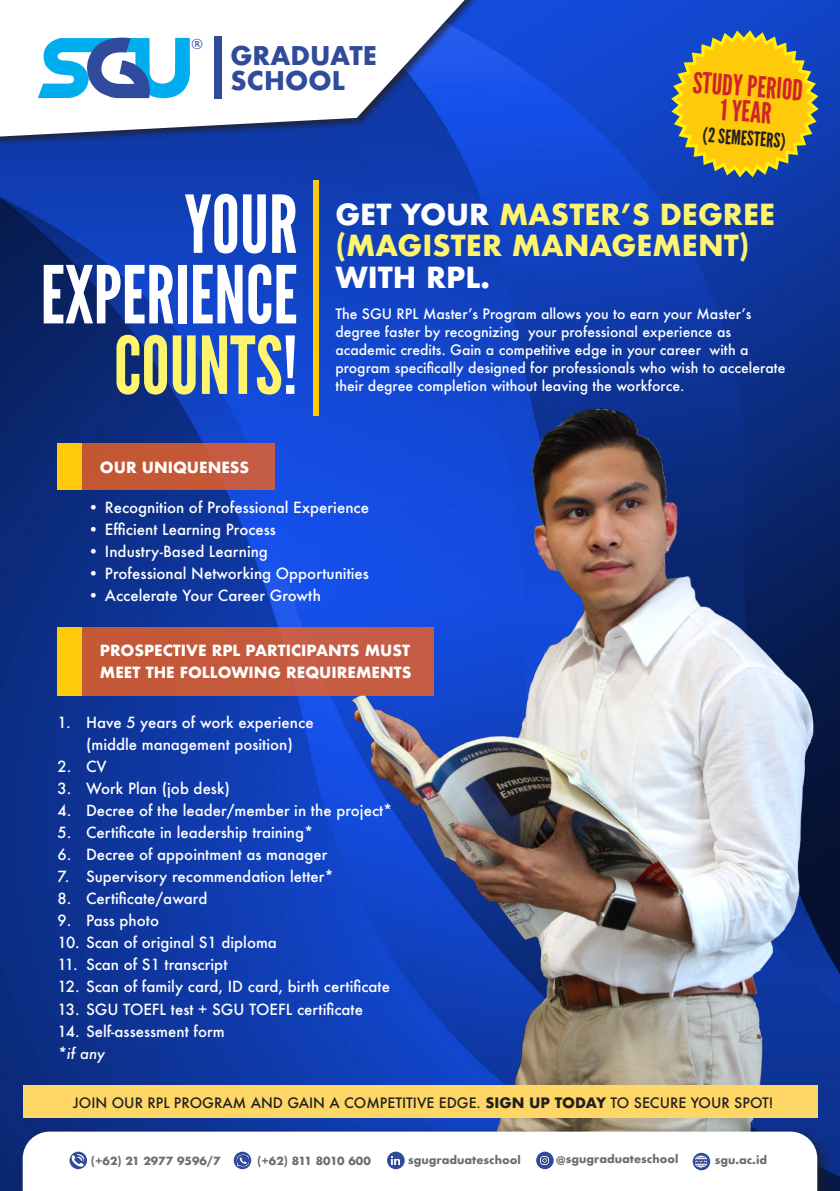
<style>
.page{position:relative;width:840px;height:1191px;background:#fff}
.page>*{position:absolute;margin:0;border:0;box-sizing:border-box;transform-origin:0 0}
.t1{font:79.6px/70.4px "League Gothic";color:#fff;text-align:right}
.t2{font:28.8px/25px "League Gothic";color:#d1232a;text-align:center}
.t3{font:700 28.2px/31.6px "Futura";color:#fff46d}
.t4{font:700 25px/25px "Futura";color:#304a9c}
.t5{font:20px "League Gothic";color:#231f20}
.t6{font:500 15px/22px "Futura";color:#fff;text-align:center}
.t7{font:700 15px/22px "Futura";color:#fff}
.t8{font:italic 500 15px "Futura";color:#fff}
.t9{font:500 14px/18px "Futura";color:#fff}
.t10{font:500 14px "Futura";color:#231f20}
.t11{font:12.2px "Tahoma";color:#fff}
.t12{font:700 11px "Futura";color:#6c6d70}
.t13{font:700 11px "Futura";letter-spacing:-.02em;color:#6c6d70}
.s1{color:#fff46d}
.s2{color:#fff}
.s3{font-weight:700}
</style>
<div class="page">
<img style="left:0;top:0;width:839px;height:1191px">
<img style="left:339px;top:401px;width:489px;height:723px">
<div style="left:16px;top:1124px;width:815px;height:67px;background:#231f20;opacity:.75"></div>
<svg style="left:23px;top:1131px;width:793px;height:60px"></svg>
<svg style="left:670px;top:30px;width:148px;height:147px;background:#b8a53d"></svg>
<div style="left:23px;top:1085px;width:793px;height:33px;background:#fed767"></div>
<div style="left:0;top:0;width:504px;height:158px;background:#231f20;opacity:.75"></div>
<svg style="left:0;top:0;width:464px;height:136px"></svg>
<svg style="left:37px;top:33px;width:153px;height:65px"></svg>
<div style="left:313px;top:180px;width:6px;height:235px;background:#feca0a"></div>
<svg style="left:58px;top:443px;width:216px;height:47px;background:#ca6534"></svg>
<svg style="left:58px;top:627px;width:375px;height:68px;background:#c8623b"></svg>
<div style="left:536px;top:1151px;width:17px;height:18px;background:#304a9c;border-radius:50%"></div>
<svg style="left:538px;top:1154px;width:11px;height:11px"></svg>
<svg style="left:69px;top:1151px;width:18px;height:18px"></svg>
<svg style="left:72px;top:1154px;width:12px;height:12px"></svg>
<svg style="left:692px;top:1152px;width:17px;height:18px"></svg>
<svg style="left:694px;top:1155px;width:13px;height:12px"></svg>
<svg style="left:233px;top:1151px;width:18px;height:18px"></svg>
<svg style="left:236px;top:1154px;width:13px;height:12px"></svg>
<div style="left:387px;top:1151px;width:17px;height:18px;background:#304a9c;border-radius:50%"></div>
<svg style="left:389px;top:1154px;width:11px;height:11px"></svg>
<div style="left:214px;top:36px;width:7px;height:63px;background:#304a9c"></div>
<p class="t11" style="left:191px;top:35px;width:13px">®</p>
<p class="t4" style="left:230px;top:43px;width:148px">GRADUATE<br>SCHOOL</p>
<p class="t2" style="left:693px;top:70px;width:112px;rotate:4deg">STUDY PERIOD<br>1 YEAR</p>
<p class="t5" style="left:703px;top:123px;width:85px;rotate:4deg">(2 SEMESTERS)</p>
<p class="t1" style="left:40px;top:190px;width:258px">YOUR<br>EXPERIENCE<br><span class="s1">COUNTS</span>!</p>
<p class="t7" style="left:100px;top:456px;width:151px">OUR UNIQUENESS</p>
<p class="t3" style="left:335px;top:198px;width:441px"><span class="s2">GET YOUR</span> MASTER’S DEGREE</p>
<p class="t3" style="left:335px;top:230px;width:415px">(MAGISTER MANAGEMENT)<br><span class="s2">WITH RPL.</span></p>
<p class="t9" style="left:335px;top:305px;width:451px">The SGU RPL Master’s Program allows you to earn your Master’s degree faster by recognizing your professional experience as academic credits. Gain a competitive edge in your career with a program specifically designed for professionals who wish to accelerate their degree completion without leaving the workforce.</p>
<p class="t6" style="left:88px;top:496px;width:282px">• Recognition of Professional Experience</p>
<p class="t6" style="left:88px;top:518px;width:189px">• Efficient Learning Process</p>
<p class="t6" style="left:88px;top:540px;width:181px">• Industry-Based Learning</p>
<p class="t6" style="left:88px;top:562px;width:282px">• Professional Networking Opportunities</p>
<p class="t6" style="left:88px;top:584px;width:234px">• Accelerate Your Career Growth</p>
<p class="t7" style="left:100px;top:639px;width:313px">PROSPECTIVE RPL PARTICIPANTS MUST<br>MEET THE FOLLOWING REQUIREMENTS</p>
<p class="t6" style="left:58px;top:711px;width:257px">1. Have 5 years of work experience (middle management position)</p>
<p class="t6" style="left:58px;top:755px;width:51px">2. CV</p>
<p class="t6" style="left:58px;top:777px;width:174px">3. Work Plan (job desk)</p>
<p class="t6" style="left:58px;top:799px;width:336px">4. Decree of the leader/member in the project*</p>
<p class="t6" style="left:58px;top:821px;width:257px">5. Certificate in leadership training*</p>
<p class="t6" style="left:58px;top:843px;width:271px">6. Decree of appointment as manager</p>
<p class="t6" style="left:58px;top:865px;width:277px">7. Supervisory recommendation letter*</p>
<p class="t6" style="left:58px;top:887px;width:151px">8. Certificate/award</p>
<p class="t6" style="left:58px;top:909px;width:103px">9. Pass photo</p>
<p class="t6" style="left:58px;top:931px;width:221px">10. Scan of original S1 diploma</p>
<p class="t6" style="left:58px;top:953px;width:171px">11. Scan of S1 transcript</p>
<p class="t6" style="left:58px;top:975px;width:334px">12. Scan of family card, ID card, birth certificate</p>
<p class="t6" style="left:58px;top:997px;width:307px">13. SGU TOEFL test + SGU TOEFL certificate</p>
<p class="t6" style="left:58px;top:1019px;width:168px">14. Self-assessment form</p>
<p class="t8" style="left:58px;top:1042px;width:49px">*if any</p>
<p class="t10" style="left:73px;top:1092px;width:701px">JOIN OUR RPL PROGRAM AND GAIN A COMPETITIVE EDGE. <span class="s3">SIGN UP TODAY</span> TO SECURE YOUR SPOT!</p>
<p class="t12" style="left:91px;top:1152px;width:131px">(+62) 21 2977 9596/7</p>
<p class="t13" style="left:257px;top:1153px;width:115px">(+62) 811 8010 600</p>
<p class="t12" style="left:408px;top:1151px;width:114px">sgugraduateschool</p>
<p class="t12" style="left:556px;top:1151px;width:124px">@sgugraduateschool</p>
<p class="t12" style="left:714px;top:1152px;width:54px">sgu.ac.id</p>
</div>
